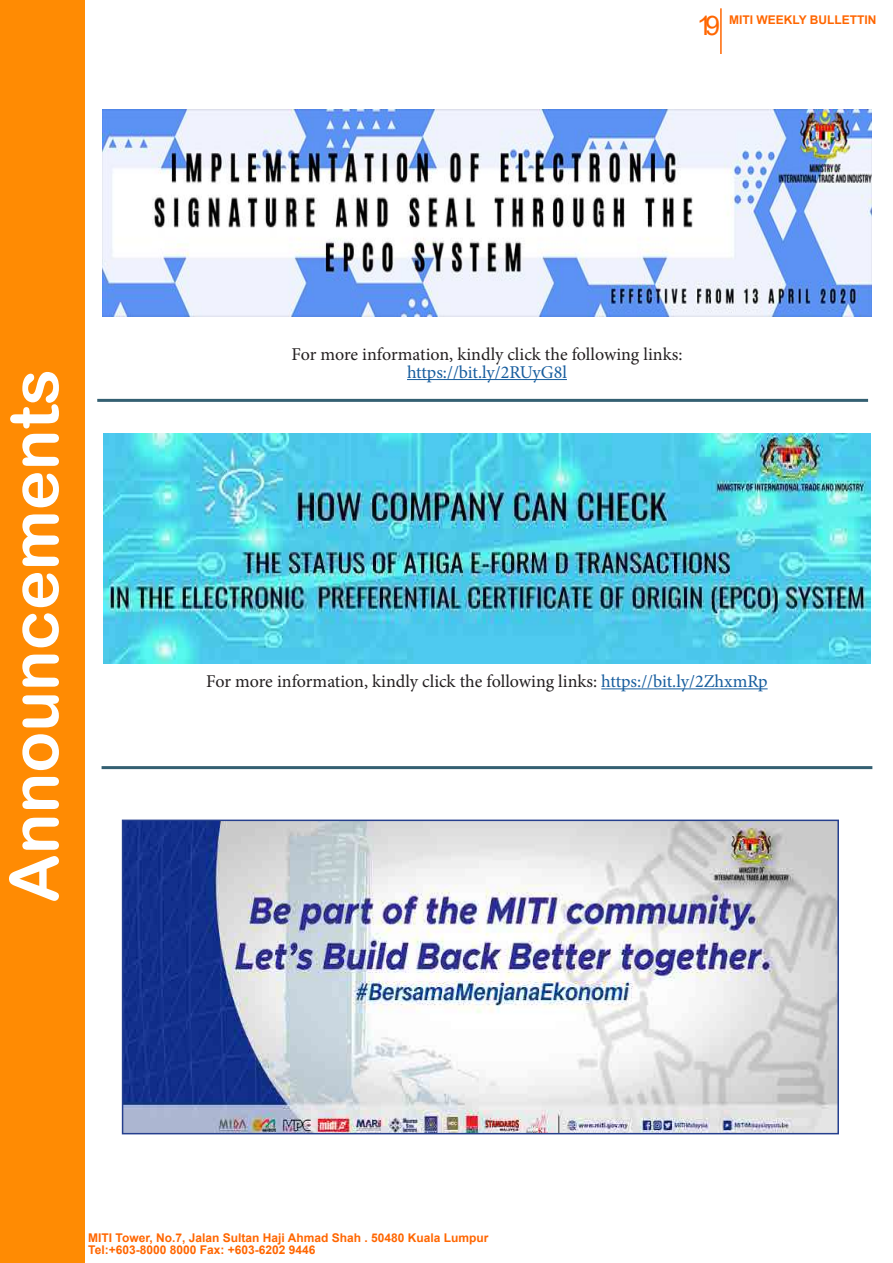
<style>
.page{position:relative;width:893px;height:1263px;background:#fff}
.page>*{position:absolute;margin:0;border:0;box-sizing:border-box;transform-origin:0 0}
.t1{font:67.5px "Arial Rounded MT Bold";color:#fff}
.t2{font:27px "Arial";color:#f60}
.t3{font:18px "Minion Pro";letter-spacing:-.005em;color:#231f20}
.t4{font:18px "Minion Pro";letter-spacing:-.01em;color:#175d9e}
.t5{font:700 12px/12px "Arial";color:#f60}
.s1{color:#175d9e}
</style>
<div class="page">
<hr style="left:720px;top:8px;width:2px;height:46px;background:#f60">
<img style="left:103px;top:109px;width:768px;height:207px">
<hr style="left:407px;top:379px;width:160px;height:1px;background:#175d9e">
<hr style="left:97px;top:399px;width:771px;height:3px;background:#346072">
<img style="left:103px;top:433px;width:768px;height:230px">
<hr style="left:601px;top:688px;width:167px;height:1px;background:#175d9e">
<div style="left:0;top:0;width:84px;height:1263px;background:#ff8b03"></div>
<hr style="left:102px;top:766px;width:770px;height:3px;background:#346072">
<img style="left:125px;top:822px;width:711px;height:309px">
<div style="left:122px;top:819px;width:717px;height:315px;border:2px solid #253f8e"></div>
<p class="t1" style="left:-6px;top:903px;width:535px;rotate:-90deg">Announcements</p>
<h2 class="t2" style="left:697px;top:7px;width:25px">19</h2>
<p class="t5" style="left:729px;top:14px;width:149px">MITI WEEKLY BULLETTIN</p>
<p class="t3" style="left:292px;top:342px;width:392px">For more information, kindly click the following links:</p>
<p class="t4" style="left:407px;top:360px;width:161px">https://bit.ly/2RUyG8l</p>
<p class="t3" style="left:206px;top:669px;width:563px">For more information, kindly click the following links: <span class="s1">https://bit.ly/2ZhxmRp</span></p>
<p class="t5" style="left:88px;top:1232px;width:402px">MITI Tower, No.7, Jalan Sultan Haji Ahmad Shah . 50480 Kuala Lumpur<br>Tel:+603-8000 8000 Fax: +603-6202 9446</p>
</div>
